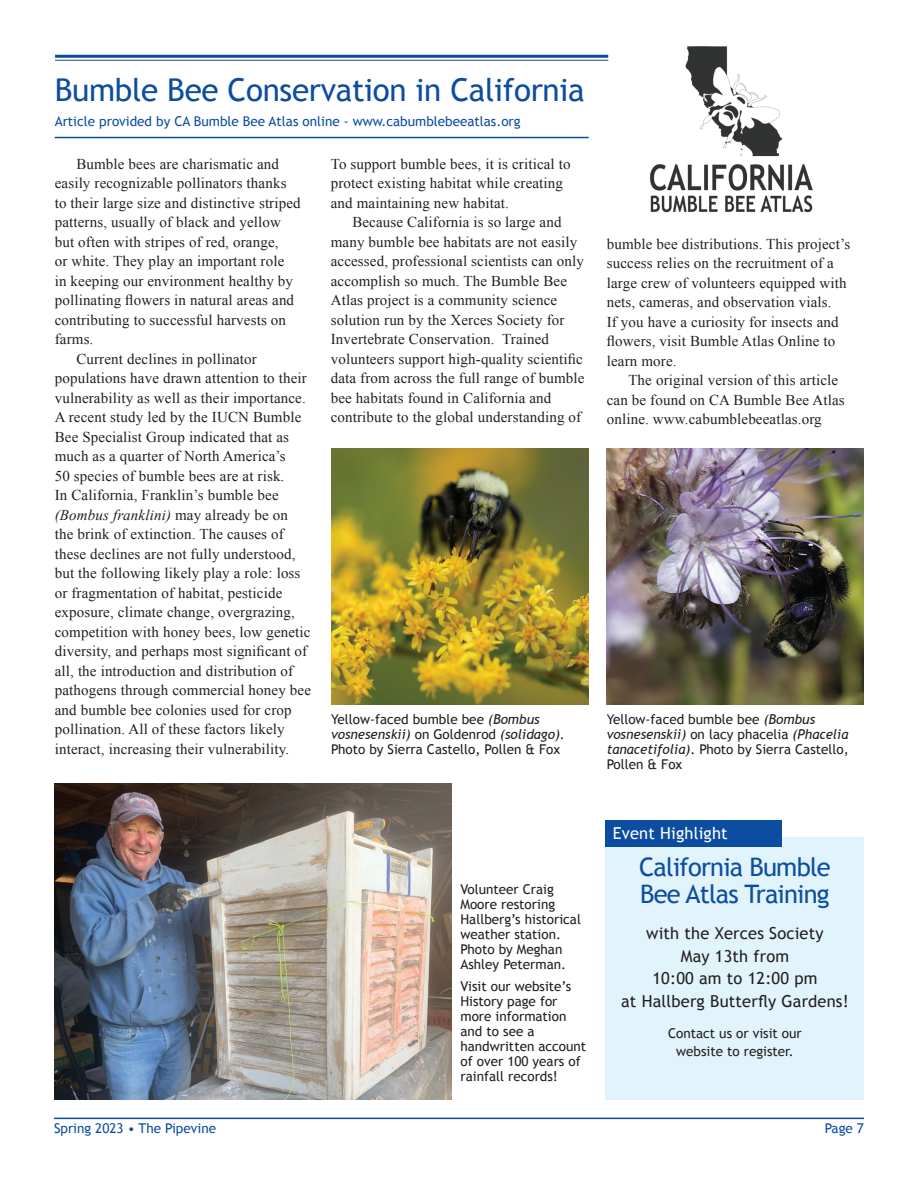
<style>
.page{position:relative;width:918px;height:1188px;background:#fff}
.page>*{position:absolute;margin:0;border:0;box-sizing:border-box;transform-origin:0 0}
.t1{font:31.5px "Trebuchet MS";letter-spacing:-.01em;color:#0d4da1}
.t2{font:25.5px/27px "Trebuchet MS";letter-spacing:-.03em;color:#0d4da1}
.t3{font:16.5px/22.5px "Trebuchet MS";letter-spacing:.01em;color:#231f20;text-align:center}
.t4{font:16.5px "Trebuchet MS";letter-spacing:.01em;color:#fff}
.t5{font:15px/19.5px "Times New Roman";letter-spacing:.01em;color:#231f20}
.t6{font:italic 15px "Times New Roman";letter-spacing:.01em;color:#231f20}
.t7{font:13.5px/15px "Trebuchet MS";color:#231f20}
.t8{font:13.5px "Trebuchet MS";color:#0d4da1}
.s1{font-style:normal}
.s2{font-style:italic}
</style>
<div class="page">
<hr style="left:54px;top:1118px;width:810px;height:1px;background:#0d4da1">
<hr style="left:55px;top:137px;width:534px;height:1px;background:#0d4da1">
<hr style="left:55px;top:55px;width:553px;height:3px;background:#0d4da1">
<hr style="left:55px;top:60px;width:553px;height:1px;background:#0d4da1">
<div style="left:606px;top:837px;width:258px;height:263px;background:#e1f4fc"></div>
<div style="left:606px;top:820px;width:176px;height:27px;background:#0d4da1"></div>
<img style="left:331px;top:448px;width:257px;height:257px">
<img style="left:607px;top:448px;width:257px;height:257px">
<img style="left:54px;top:783px;width:398px;height:316px">
<img style="left:649px;top:46px;width:164px;height:167px">
<h1 class="t1" style="left:55px;top:72px;width:531px">Bumble Bee Conservation in California</h1>
<p class="t8" style="left:55px;top:113px;width:467px">Article provided by CA Bumble Bee Atlas online - www.cabumblebeeatlas.org</p>
<p class="t5" style="left:76px;top:154px;width:204px">Bumble bees are charismatic and</p>
<p class="t5" style="left:55px;top:173px;width:233px">easily recognizable pollinators thanks</p>
<p class="t5" style="left:55px;top:193px;width:248px">to their large size and distinctive striped</p>
<p class="t5" style="left:55px;top:212px;width:228px">patterns, usually of black and yellow</p>
<p class="t5" style="left:55px;top:232px;width:225px">but often with stripes of red, orange,</p>
<p class="t5" style="left:55px;top:251px;width:231px">or white. They play an important role</p>
<p class="t5" style="left:55px;top:271px;width:240px">in keeping our environment healthy by</p>
<p class="t5" style="left:55px;top:290px;width:241px">pollinating flowers in natural areas and</p>
<p class="t5" style="left:55px;top:310px;width:233px">contributing to successful harvests on</p>
<p class="t5" style="left:55px;top:329px;width:40px">farms.</p>
<p class="t5" style="left:76px;top:349px;width:182px">Current declines in pollinator</p>
<p class="t5" style="left:55px;top:368px;width:254px">populations have drawn attention to their</p>
<p class="t5" style="left:55px;top:388px;width:253px">vulnerability as well as their importance.</p>
<p class="t5" style="left:55px;top:407px;width:248px">A recent study led by the IUCN Bumble</p>
<p class="t5" style="left:55px;top:427px;width:236px">Bee Specialist Group indicated that as</p>
<p class="t5" style="left:55px;top:446px;width:233px">much as a quarter of North America’s</p>
<p class="t5" style="left:55px;top:466px;width:231px">50 species of bumble bees are at risk.</p>
<p class="t5" style="left:55px;top:485px;width:225px">In California, Franklin’s bumble bee</p>
<p class="t6" style="left:55px;top:504px;width:235px">(Bombus franklini) <span class="s1">may already be on</span></p>
<p class="t5" style="left:55px;top:524px;width:230px">the brink of extinction. The causes of</p>
<p class="t5" style="left:55px;top:544px;width:242px">these declines are not fully understood,</p>
<p class="t5" style="left:55px;top:563px;width:247px">but the following likely play a role: loss</p>
<p class="t5" style="left:55px;top:583px;width:229px">or fragmentation of habitat, pesticide</p>
<p class="t5" style="left:55px;top:602px;width:242px">exposure, climate change, overgrazing,</p>
<p class="t5" style="left:55px;top:622px;width:257px">competition with honey bees, low genetic</p>
<p class="t5" style="left:55px;top:641px;width:254px">diversity, and perhaps most significant of</p>
<p class="t5" style="left:55px;top:661px;width:240px">all, the introduction and distribution of</p>
<p class="t5" style="left:55px;top:680px;width:258px">pathogens through commercial honey bee</p>
<p class="t5" style="left:55px;top:700px;width:239px">and bumble bee colonies used for crop</p>
<p class="t5" style="left:55px;top:719px;width:232px">pollination. All of these factors likely</p>
<p class="t5" style="left:55px;top:739px;width:236px">interact, increasing their vulnerability.</p>
<p class="t5" style="left:331px;top:154px;width:241px">To support bumble bees, it is critical to protect existing habitat while creating and maintaining new habitat.</p>
<p class="t5" style="left:331px;top:212px;width:255px;text-indent:22px">Because California is so large and many bumble bee habitats are not easily accessed, professional scientists can only accomplish so much. The Bumble Bee Atlas project is a community science solution run by the Xerces Society for Invertebrate Conservation. Trained volunteers support high-quality scientific data from across the full range of bumble bee habitats found in California and contribute to the global understanding of</p>
<p class="t5" style="left:607px;top:234px;width:245px">bumble bee distributions. This project’s success relies on the recruitment of a large crew of volunteers equipped with nets, cameras, and observation vials.<br>If you have a curiosity for insects and flowers, visit Bumble Atlas Online to learn more.</p>
<p class="t5" style="left:607px;top:370px;width:240px;text-indent:22px">The original version of this article can be found on CA Bumble Bee Atlas online. www.cabumblebeeatlas.org</p>
<p class="t7" style="left:331px;top:712px;width:235px">Yellow-faced bumble bee <span class="s2">(Bombus vosnesenskii)</span> on Goldenrod <span class="s2">(solidago)</span>.<br>Photo by Sierra Castello, Pollen &amp; Fox</p>
<p class="t7" style="left:607px;top:712px;width:243px">Yellow-faced bumble bee <span class="s2">(Bombus vosnesenskii)</span> on lacy phacelia <span class="s2">(Phacelia tanacetifolia)</span>. Photo by Sierra Castello,<br>Pollen &amp; Fox</p>
<p class="t7" style="left:460px;top:882px;width:122px">Volunteer Craig<br>Moore restoring<br>Hallberg’s historical weather station.<br>Photo by Meghan<br>Ashley Peterman.</p>
<p class="t7" style="left:460px;top:979px;width:127px">Visit our website’s<br>History page for more information and to see a handwritten account of over 100 years of rainfall records!</p>
<p class="t4" style="left:613px;top:823px;width:116px">Event Highlight</p>
<h2 class="t2" style="left:639px;top:854px;width:193px">California Bumble<br>Bee Atlas Training</h2>
<p class="t3" style="left:621px;top:922px;width:229px">with the Xerces Society<br>May 13th from<br>10:00 am to 12:00 pm<br>at Hallberg Butterfly Gardens!</p>
<p class="t7" style="left:668px;top:1025px;width:135px;line-height:18px;text-align:center">Contact us or visit our website to register.</p>
<p class="t8" style="left:54px;top:1120px;width:164px">Spring 2023 • The Pipevine</p>
<p class="t8" style="left:825px;top:1120px;width:41px">Page 7</p>
</div>
